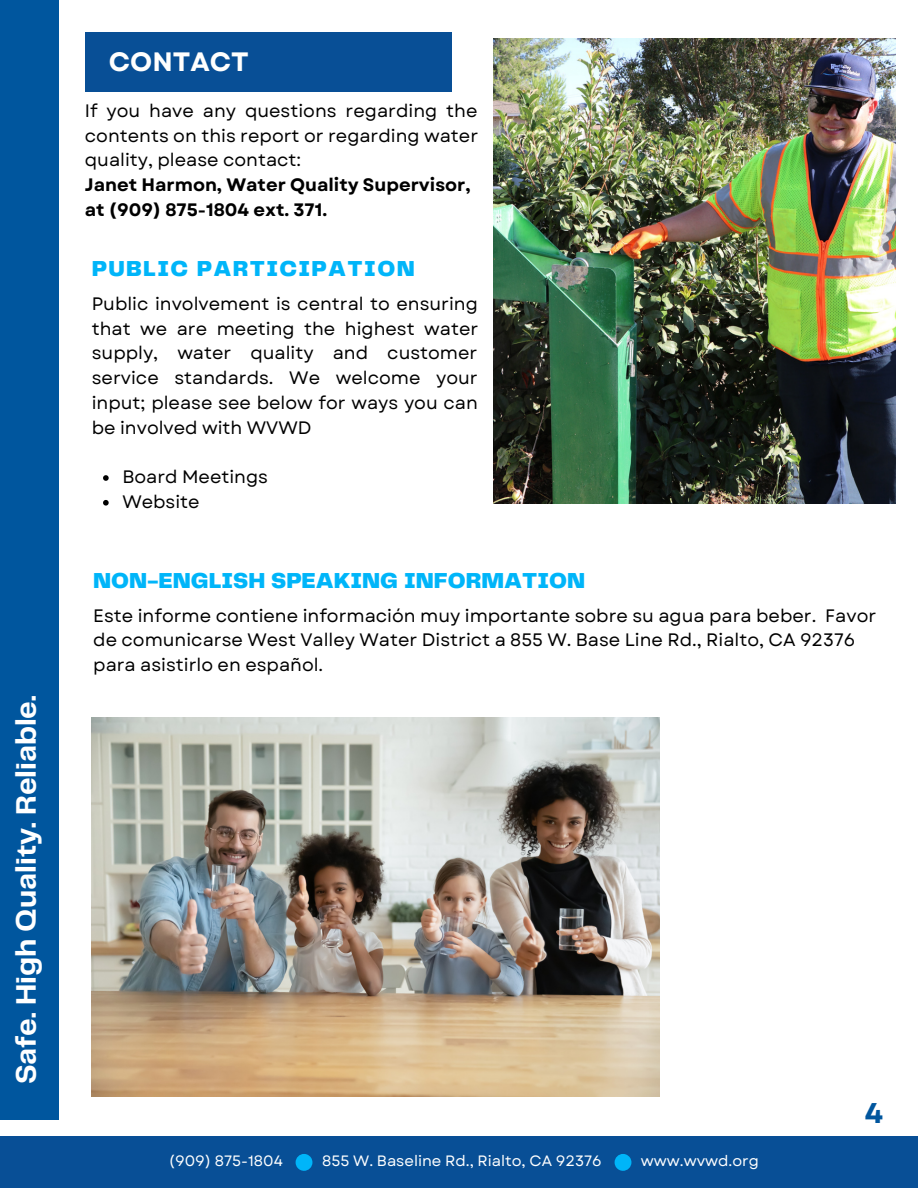
<style>
.page{position:relative;width:918px;height:1188px;background:#fff}
.page>*{position:absolute;margin:0;border:0;box-sizing:border-box;transform-origin:0 0}
.t1{font:700 29.4px "Telegraf";color:#fff}
.t2{font:700 28.5px "Garet";color:#00569e}
.t3{font:700 26.55px "Garet";color:#fffffe}
.t4{font:900 22.5px "Telegraf";color:#00b5f9}
.t5{font:900 22.5px "Telegraf";letter-spacing:.06em;color:#00b5f9}
.t6{font:18px/24.8px "Garet";color:#000;text-align:justify}
.t7{font:700 18px/24.8px "Garet";color:#000}
.t8{font:15px "Garet";color:#fff}
</style>
<div class="page">
<div style="left:0;top:0;width:58px;height:1119px;background:#00569e"></div>
<img style="left:494px;top:39px;width:401px;height:464px">
<div style="left:85px;top:32px;width:367px;height:60px;background:#084f96"></div>
<img style="left:92px;top:718px;width:568px;height:379px">
<div style="left:0;top:1136px;width:918px;height:52px;background:#084f96"></div>
<svg style="left:296px;top:1154px;width:16px;height:17px"></svg>
<svg style="left:615px;top:1154px;width:16px;height:17px"></svg>
<svg style="left:103px;top:475px;width:6px;height:6px"></svg>
<svg style="left:103px;top:500px;width:6px;height:6px"></svg>
<p class="t1" style="left:14px;top:1084px;width:390px;rotate:-90deg">Safe. High Quality. Reliable.</p>
<p class="t3" style="left:109px;top:42px;width:142px">CONTACT</p>
<p class="t6" style="left:85px;top:98px;width:395px">If you have any questions regarding the contents on this report or regarding water quality, please contact:</p>
<p class="t7" style="left:85px;top:172px;width:387px">Janet Harmon, Water Quality Supervisor, at (909) 875-1804 ext. 371.</p>
<p class="t5" style="left:92px;top:259px;width:324px">PUBLIC PARTICIPATION</p>
<p class="t6" style="left:92px;top:291px;width:388px">Public involvement is central to ensuring that we are meeting the highest water supply, water quality and customer service standards. We welcome your input; please see below for ways you can be involved with WVWD</p>
<p class="t6" style="left:122px;top:464px;width:147px">Board Meetings</p>
<p class="t6" style="left:122px;top:489px;width:79px">Website</p>
<p class="t4" style="left:93px;top:570px;width:493px">NON-ENGLISH SPEAKING INFORMATION</p>
<p class="t6" style="left:93px;top:603px;width:785px;text-align:left">Este informe contiene información muy importante sobre su agua para beber. Favor de comunicarse West Valley Water District a 855 W. Base Line Rd., Rialto, CA 92376 para asistirlo en español.</p>
<p class="t8" style="left:169px;top:1150px;width:115px">(909) 875-1804</p>
<p class="t8" style="left:322px;top:1150px;width:281px">855 W. Baseline Rd., Rialto, CA 92376</p>
<p class="t8" style="left:641px;top:1150px;width:149px">www.ww.wvwd.org</p>
<p class="t8" style="left:670px;top:1150px;width:15px">w</p>
<p class="t8" style="left:697px;top:1150px;width:64px">vwd.org</p>
<p class="t2" style="left:865px;top:1092px;width:20px">4</p>
</div>
